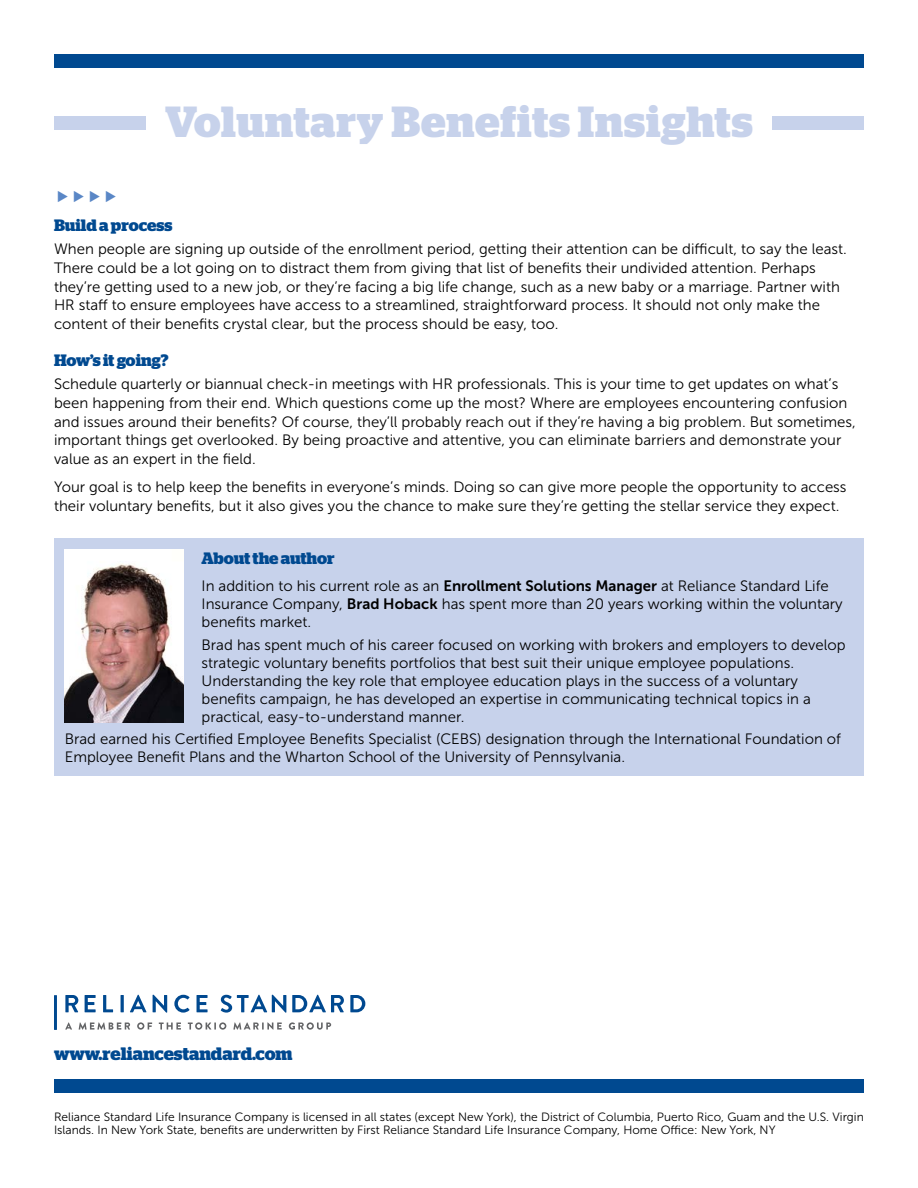
<style>
.page{position:relative;width:918px;height:1188px;background:#fff}
.page>*{position:absolute;margin:0;border:0;box-sizing:border-box;transform-origin:0 0}
.t1{font:700 43.5px "Stag";letter-spacing:.02em;color:#c7d2eb}
.t2{font:700 18px "Stag";color:#004990}
.t3{font:700 16.5px "Stag";letter-spacing:-.005em;color:#004990}
.t4{font:15px/18.8px "Museo Sans 300";color:#000}
.t5{font:12px/13.5px "Museo Sans 300";color:#000}
.s1{font-family:"Museo Sans 700"}
</style>
<div class="page">
<svg style="left:221px;top:995px;width:144px;height:18px"></svg>
<svg style="left:65px;top:995px;width:143px;height:18px"></svg>
<hr style="left:54px;top:995px;width:3px;height:35px;background:#004990">
<svg style="left:65px;top:1022px;width:7px;height:8px"></svg>
<svg style="left:79px;top:1022px;width:51px;height:8px"></svg>
<svg style="left:137px;top:1022px;width:15px;height:8px"></svg>
<svg style="left:159px;top:1023px;width:22px;height:7px"></svg>
<svg style="left:188px;top:1022px;width:38px;height:8px"></svg>
<svg style="left:233px;top:1022px;width:49px;height:8px"></svg>
<svg style="left:289px;top:1022px;width:42px;height:8px"></svg>
<div style="left:54px;top:1079px;width:810px;height:14px;background:#004990"></div>
<div style="left:54px;top:116px;width:92px;height:14px;background:#c7d2eb"></div>
<div style="left:772px;top:116px;width:92px;height:14px;background:#c7d2eb"></div>
<div style="left:54px;top:54px;width:810px;height:14px;background:#004990"></div>
<div style="left:54px;top:538px;width:810px;height:238px;background:#c7d2eb"></div>
<img style="left:65px;top:550px;width:119px;height:172px">
<h1 class="t1" style="left:165px;top:96px;width:589px">Voluntary Benefits Insights</h1>
<p class="t3" style="left:54px;top:216px;width:120px">Build a process</p>
<p class="t4" style="left:54px;top:240px;width:794px">When people are signing up outside of the enrollment period, getting their attention can be difficult, to say the least.<br>There could be a lot going on to distract them from giving that list of benefits their undivided attention. Perhaps they’re getting used to a new job, or they’re facing a big life change, such as a new baby or a marriage. Partner with HR staff to ensure employees have access to a streamlined, straightforward process. It should not only make the content of their benefits crystal clear, but the process should be easy, too.</p>
<p class="t3" style="left:54px;top:351px;width:116px">How’s it going?</p>
<p class="t4" style="left:54px;top:375px;width:803px">Schedule quarterly or biannual check-in meetings with HR professionals. This is your time to get updates on what’s been happening from their end. Which questions come up the most? Where are employees encountering confusion and issues around their benefits? Of course, they’ll probably reach out if they’re having a big problem. But sometimes, important things get overlooked. By being proactive and attentive, you can eliminate barriers and demonstrate your value as an expert in the field.</p>
<p class="t4" style="left:54px;top:478px;width:794px">Your goal is to help keep the benefits in everyone’s minds. Doing so can give more people the opportunity to access their voluntary benefits, but it also gives you the chance to make sure they’re getting the stellar service they expect.</p>
<p class="t3" style="left:202px;top:549px;width:134px">About the author</p>
<p class="t4" style="left:202px;top:577px;width:643px;line-height:18px">In addition to his current role as an <span class="s1">Enrollment Solutions Manager</span> at Reliance Standard Life<br>Insurance Company, <span class="s1">Brad Hoback</span> has spent more than 20 years working within the voluntary benefits market.</p>
<p class="t4" style="left:202px;top:636px;width:646px;line-height:18px">Brad has spent much of his career focused on working with brokers and employers to develop strategic voluntary benefits portfolios that best suit their unique employee populations.<br>Understanding the key role that employee education plays in the success of a voluntary benefits campaign, he has developed an expertise in communicating technical topics in a practical, easy-to-understand manner.</p>
<p class="t4" style="left:65px;top:730px;width:778px;line-height:18px">Brad earned his Certified Employee Benefits Specialist (CEBS) designation through the International Foundation of<br>Employee Benefit Plans and the Wharton School of the University of Pennsylvania.</p>
<p class="t2" style="left:54px;top:1044px;width:240px">www.reliancestandard.com</p>
<p class="t5" style="left:54px;top:1110px;width:811px">Reliance Standard Life Insurance Company is licensed in all states (except New York), the District of Columbia, Puerto Rico, Guam and the U.S. Virgin<br>Islands. In New York State, benefits are underwritten by First Reliance Standard Life Insurance Company, Home Office: New York, NY</p>
</div>
